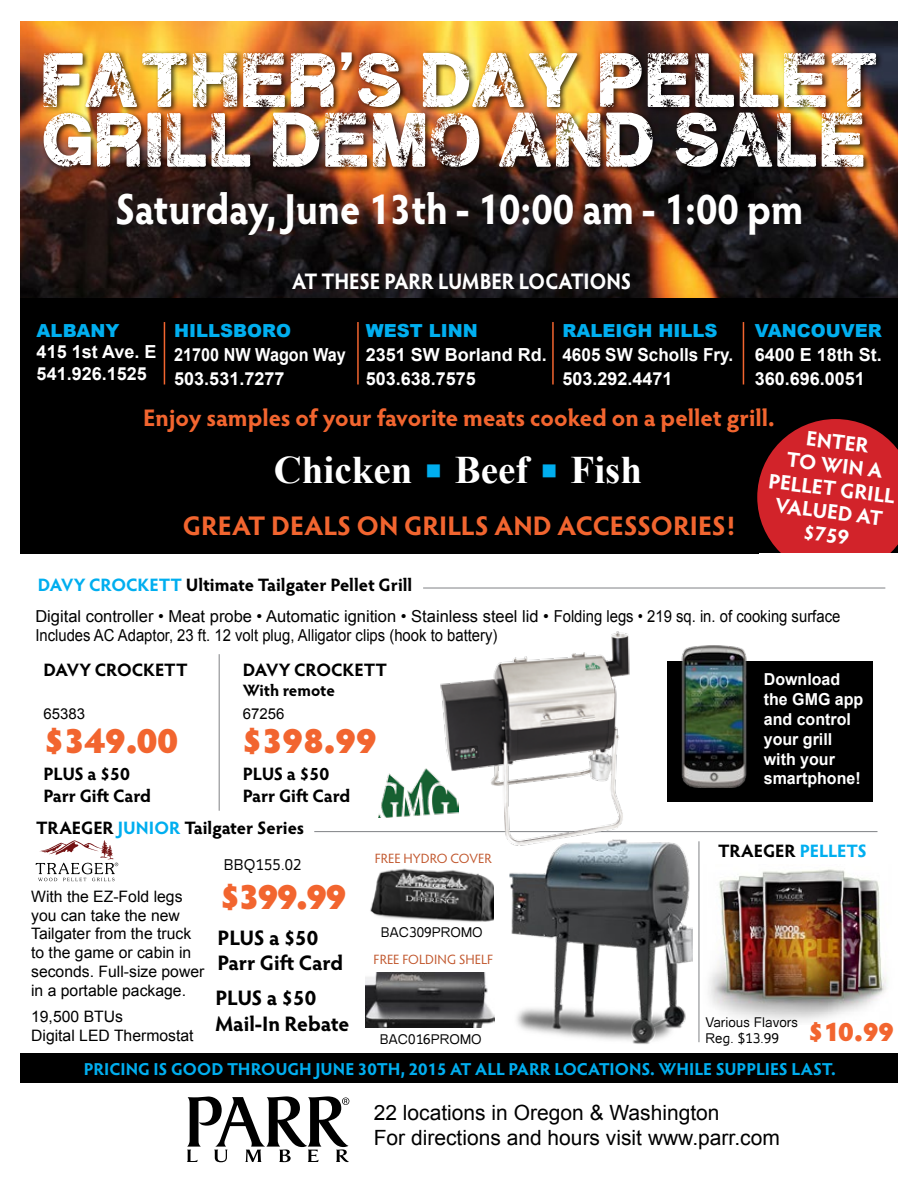
<style>
.page{position:relative;width:918px;height:1188px;background:#fff}
.page>*{position:absolute;margin:0;border:0;box-sizing:border-box;transform-origin:0 0}
.t1{font:61.5px/59.7px "Plane Crash";color:#fff}
.t2{font:700 43.5px "Hypatia Sans Pro";color:#fff;scale:.9 1}
.t3{font:700 39px "Times New Roman";color:#fff}
.t4{font:900 36px "Hypatia Sans Pro";color:#f2652f}
.t5{font:700 27px "Hypatia Sans Pro";letter-spacing:-.005em;color:#f2652f}
.t6{font:900 27px "Hypatia Sans Pro";color:#f2652f}
.t7{font:700 24px "Hypatia Sans Pro";color:#f2652f}
.t8{font:700 22.5px "Hypatia Sans Pro";letter-spacing:-.01em;color:#fff;scale:.9 1}
.t9{font:21px/25.2px "Arial";color:#000}
.t10{font:700 21px/25.2px "Hypatia Sans Pro";letter-spacing:-.005em;color:#000}
.t11{font:700 21px/23.4px "Hypatia Sans Pro";color:#fff;text-align:center}
.t12{font:700 18px/21.6px "Hypatia Sans Pro";letter-spacing:-.005em;color:#000}
.t13{font:700 18px/24px "Arial";color:#fff}
.t14{font:900 18px "Arial";color:#00aeef}
.t15{font:700 18px/24px "Arial";color:#fff;scale:.95 1}
.t16{font:700 18px/24px "Arial";color:#fff;scale:.9 1}
.t17{font:700 17.25px "Hypatia Sans Pro";color:#00aeef}
.t18{font:16.5px/19.8px "Arial";color:#000}
.t19{font:700 16.5px/19.8px "Arial";color:#fff}
.t20{font:700 16.5px "Hypatia Sans Pro";letter-spacing:-.005em;color:#000}
.t21{font:15.75px/18.9px "Arial";color:#000}
.t22{font:15px "Arial";color:#000}
.t23{font:15px "Catriel";color:#000}
.t24{font:13.5px/16.2px "Catriel";color:#000}
.t25{font:13.5px "Hypatia Sans Pro";letter-spacing:-.005em;color:#c1572d}
.s1{color:#00aeef}
</style>
<div class="page">
<img style="left:698px;top:865px;width:189px;height:159px">
<img style="left:21px;top:22px;width:876px;height:276px">
<hr style="left:314px;top:831px;width:564px;height:1px;background:#808285">
<div style="left:20px;top:298px;width:878px;height:256px;background:#000"></div>
<div style="left:41px;top:50px;width:843px;height:124px;background:#000;opacity:.75"></div>
<hr style="left:164px;top:322px;width:1px;height:63px;background:#f2652f">
<hr style="left:357px;top:322px;width:2px;height:63px;background:#f2652f">
<hr style="left:552px;top:322px;width:2px;height:63px;background:#f2652f">
<hr style="left:743px;top:322px;width:1px;height:63px;background:#f2652f">
<div style="left:668px;top:662px;width:205px;height:140px;background:#000"></div>
<img style="left:677px;top:645px;width:73px;height:142px">
<hr style="left:219px;top:654px;width:1px;height:157px;background:#808285">
<img style="left:423px;top:631px;width:227px;height:209px">
<img style="left:378px;top:769px;width:80px;height:48px">
<svg style="left:187px;top:1096px;width:162px;height:66px"></svg>
<img style="left:366px;top:972px;width:128px;height:55px">
<img style="left:370px;top:868px;width:123px;height:54px">
<img style="left:510px;top:839px;width:182px;height:205px">
<svg style="left:36px;top:840px;width:82px;height:41px"></svg>
<div style="left:21px;top:1053px;width:877px;height:29px;background:#000"></div>
<div style="left:757px;top:419px;width:157px;height:156px;background:#d2232a;border-radius:50%"></div>
<div style="left:898px;top:431px;width:20px;height:141px;background:#fff"></div>
<div style="left:759px;top:553px;width:156px;height:41px;background:#fff"></div>
<hr style="left:423px;top:588px;width:462px;height:1px;background:#808285">
<hr style="left:699px;top:841px;width:1px;height:201px;background:#808285">
<h1 class="t1" style="left:40px;top:56px;width:840px">FATHER<sup>’</sup>S DAY PELLET<br>GRILL DEMO AND SALE</h1>
<h2 class="t2" style="left:115px;top:178px;width:766px">Saturday, June 13th - 10:00 am - 1:00 pm</h2>
<p class="t14" style="left:37px;top:317px;width:84px">ALBANY</p>
<p class="t13" style="left:37px;top:342px;width:121px;line-height:21.6px">415 1st Ave. E<br>541.926.1525</p>
<h3 class="t8" style="left:292px;top:266px;width:378px">AT THESE PARR LUMBER LOCATIONS</h3>
<p class="t14" style="left:174px;top:317px;width:118px">HILLSBORO</p>
<p class="t16" style="left:174px;top:343px;width:192px">21700 NW Wagon Way<br>503.531.7277</p>
<p class="t14" style="left:366px;top:317px;width:113px">WEST LINN</p>
<p class="t13" style="left:366px;top:343px;width:183px">2351 SW Borland Rd.<br>503.638.7575</p>
<p class="t14" style="left:562px;top:317px;width:156px">RALEIGH HILLS</p>
<p class="t15" style="left:562px;top:343px;width:181px">4605 SW Scholls Fry.<br>503.292.4471</p>
<p class="t14" style="left:755px;top:317px;width:128px">VANCOUVER</p>
<p class="t13" style="left:755px;top:343px;width:129px">6400 E 18th St.<br>360.696.0051</p>
<h3 class="t7" style="left:143px;top:401px;width:633px">Enjoy samples of your favorite meats cooked on a pellet grill.</h3>
<p class="t11" style="left:776px;top:422px;width:129px;rotate:7deg">ENTER<br>TO WIN A<br>PELLET GRILL<br>VALUED AT $759</p>
<h3 class="t3" style="left:274px;top:443px;width:370px">Chicken <span class="s1">○</span> Beef <span class="s1">○</span> Fish</h3>
<h3 class="t5" style="left:183px;top:507px;width:554px">GREAT DEALS ON GRILLS AND ACCESSORIES!</h3>
<p class="t12" style="left:38px;top:573px;width:376px"><span class="s1">DAVY CROCKETT</span> Ultimate Tailgater Pellet Grill</p>
<p class="t18" style="left:35px;top:606px;width:807px">Digital controller • Meat probe • Automatic ignition • Stainless steel lid • Folding legs • 219 sq. in. of cooking surface<br>Includes AC Adaptor, 23 ft. 12 volt plug, Alligator clips (hook to battery)</p>
<p class="t12" style="left:43px;top:658px;width:146px">DAVY CROCKETT</p>
<p class="t12" style="left:243px;top:658px;width:146px">DAVY CROCKETT</p>
<p class="t20" style="left:243px;top:678px;width:94px">With remote</p>
<p class="t22" style="left:43px;top:704px;width:43px">65383</p>
<p class="t22" style="left:243px;top:704px;width:43px">67256</p>
<h3 class="t4" style="left:43px;top:714px;width:137px">$349.00</h3>
<h3 class="t4" style="left:241px;top:714px;width:137px">$398.99</h3>
<p class="t12" style="left:43px;top:762px;width:109px">PLUS a $50<br>Parr Gift Card</p>
<p class="t12" style="left:243px;top:762px;width:109px">PLUS a $50<br>Parr Gift Card</p>
<p class="t12" style="left:36px;top:816px;width:269px">TRAEGER <span class="s1">JUNIOR</span> Tailgater Series</p>
<p class="t23" style="left:224px;top:856px;width:79px">BBQ155.02</p>
<p class="t25" style="left:375px;top:849px;width:119px">FREE HYDRO COVER</p>
<p class="t19" style="left:764px;top:670px;width:101px">Download the GMG app and control your grill with your smartphone!</p>
<p class="t12" style="left:718px;top:839px;width:150px">TRAEGER <span class="s1">PELLETS</span></p>
<h3 class="t4" style="left:220px;top:870px;width:128px">$399.99</h3>
<p class="t21" style="left:31px;top:887px;width:175px">With the EZ-Fold legs you can take the new<br>Tailgater from the truck to the game or cabin in seconds. Full-size power in a portable package.</p>
<p class="t21" style="left:31px;top:1007px;width:164px">19,500 BTUs<br>Digital LED Thermostat</p>
<p class="t24" style="left:381px;top:924px;width:103px">BAC309PROMO</p>
<p class="t10" style="left:218px;top:924px;width:127px">PLUS a $50<br>Parr Gift Card</p>
<p class="t25" style="left:374px;top:950px;width:121px">FREE FOLDING SHELF</p>
<p class="t10" style="left:215px;top:985px;width:136px">PLUS a $50<br>Mail-In Rebate</p>
<p class="t17" style="left:84px;top:1057px;width:754px">PRICING IS GOOD THROUGH JUNE 30TH, 2015 AT ALL PARR LOCATIONS. WHILE SUPPLIES LAST.</p>
<p class="t24" style="left:705px;top:1014px;width:94px">Various Flavors<br>Reg. $13.99</p>
<h3 class="t6" style="left:808px;top:1011px;width:88px">$10.99</h3>
<p class="t24" style="left:380px;top:1031px;width:103px">BAC016PROMO</p>
<p class="t9" style="left:374px;top:1100px;width:408px">22 locations in Oregon &amp; Washington<br>For directions and hours visit www.parr.com</p>
</div>
